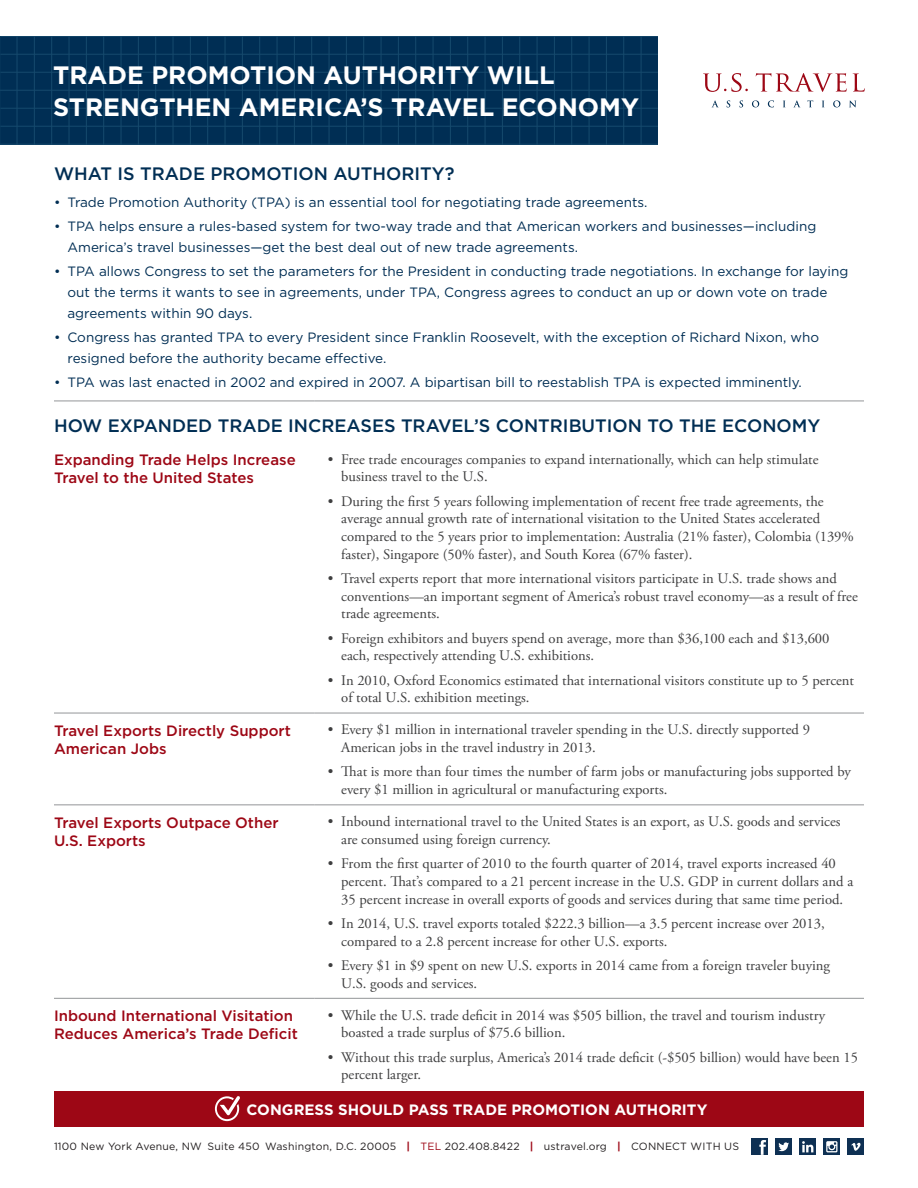
<style>
.page{position:relative;width:918px;height:1188px;background:#fff}
.page>*{position:absolute;margin:0;border:0;box-sizing:border-box;transform-origin:0 0}
.HEADER_TITLE{font:700 25.2px/31.5px "Gotham";color:#fff}
.subhead{font:500 18px "Gotham";color:#002e54}
.Subhead_Subtitle{font:500 15px/18px "Gotham";color:#9d0715}
.Subhead_Subtitle-2{font:700 15px "Gotham";color:#fff}
.t1{font:14.7px/17.7px "Adobe Garamond Pro";color:#3e3e3f}
.t2{font:13.5px/21px "Gotham";color:#002e54}
.address{font:10.5px "Gotham";letter-spacing:.02em;color:#231f20}
.s1{font-weight:700;color:#9d0715}
.s2{color:#9d0715}
</style>
<div class="page">
<svg style="left:703px;top:73px;width:162px;height:19px"></svg>
<svg style="left:712px;top:100px;width:6px;height:7px"></svg>
<svg style="left:727px;top:100px;width:3px;height:7px"></svg>
<svg style="left:739px;top:100px;width:4px;height:7px"></svg>
<svg style="left:752px;top:100px;width:7px;height:7px"></svg>
<svg style="left:768px;top:100px;width:6px;height:7px"></svg>
<svg style="left:783px;top:101px;width:2px;height:6px"></svg>
<svg style="left:794px;top:100px;width:6px;height:7px"></svg>
<svg style="left:807px;top:100px;width:6px;height:7px"></svg>
<svg style="left:822px;top:101px;width:2px;height:6px"></svg>
<svg style="left:833px;top:100px;width:7px;height:7px"></svg>
<svg style="left:849px;top:100px;width:7px;height:7px"></svg>
<div style="left:752px;top:1139px;width:16px;height:16px;background:#0e3053"></div>
<svg style="left:759px;top:1140px;width:7px;height:15px"></svg>
<svg style="left:824px;top:1139px;width:16px;height:16px"></svg>
<svg style="left:826px;top:1141px;width:11px;height:11px"></svg>
<div style="left:848px;top:1139px;width:16px;height:16px;background:#0e3053"></div>
<svg style="left:851px;top:1143px;width:10px;height:8px"></svg>
<div style="left:776px;top:1139px;width:16px;height:16px;background:#0e3053"></div>
<svg style="left:778px;top:1142px;width:11px;height:9px"></svg>
<svg style="left:800px;top:1139px;width:16px;height:16px"></svg>
<svg style="left:802px;top:1141px;width:11px;height:11px"></svg>
<div style="left:0;top:36px;width:658px;height:108px;background:#002e54"></div>
<hr style="left:0;top:144px;width:658px;height:1px;background:#164a6d">
<hr style="left:0;top:126px;width:658px;height:1px;background:#164a6d">
<hr style="left:0;top:108px;width:658px;height:1px;background:#164a6d">
<hr style="left:0;top:90px;width:658px;height:1px;background:#164a6d">
<hr style="left:0;top:72px;width:658px;height:1px;background:#164a6d">
<hr style="left:0;top:54px;width:658px;height:1px;background:#164a6d">
<hr style="left:0;top:36px;width:658px;height:1px;background:#164a6d">
<hr style="left:641px;top:36px;width:1px;height:108px;background:#164a6d">
<hr style="left:623px;top:36px;width:1px;height:108px;background:#164a6d">
<hr style="left:606px;top:36px;width:1px;height:108px;background:#164a6d">
<hr style="left:589px;top:36px;width:1px;height:108px;background:#164a6d">
<hr style="left:571px;top:36px;width:1px;height:108px;background:#164a6d">
<hr style="left:554px;top:36px;width:1px;height:108px;background:#164a6d">
<hr style="left:537px;top:36px;width:1px;height:108px;background:#164a6d">
<hr style="left:519px;top:36px;width:1px;height:108px;background:#164a6d">
<hr style="left:502px;top:36px;width:1px;height:108px;background:#164a6d">
<hr style="left:485px;top:36px;width:1px;height:108px;background:#164a6d">
<hr style="left:467px;top:36px;width:1px;height:108px;background:#164a6d">
<hr style="left:450px;top:36px;width:1px;height:108px;background:#164a6d">
<hr style="left:433px;top:36px;width:1px;height:108px;background:#164a6d">
<hr style="left:415px;top:36px;width:1px;height:108px;background:#164a6d">
<hr style="left:398px;top:36px;width:1px;height:108px;background:#164a6d">
<hr style="left:381px;top:36px;width:1px;height:108px;background:#164a6d">
<hr style="left:363px;top:36px;width:1px;height:108px;background:#164a6d">
<hr style="left:346px;top:36px;width:1px;height:108px;background:#164a6d">
<hr style="left:329px;top:36px;width:1px;height:108px;background:#164a6d">
<hr style="left:311px;top:36px;width:1px;height:108px;background:#164a6d">
<hr style="left:294px;top:36px;width:1px;height:108px;background:#164a6d">
<hr style="left:277px;top:36px;width:1px;height:108px;background:#164a6d">
<hr style="left:259px;top:36px;width:1px;height:108px;background:#164a6d">
<hr style="left:242px;top:36px;width:1px;height:108px;background:#164a6d">
<hr style="left:225px;top:36px;width:1px;height:108px;background:#164a6d">
<hr style="left:207px;top:36px;width:1px;height:108px;background:#164a6d">
<hr style="left:190px;top:36px;width:1px;height:108px;background:#164a6d">
<hr style="left:173px;top:36px;width:1px;height:108px;background:#164a6d">
<hr style="left:155px;top:36px;width:1px;height:108px;background:#164a6d">
<hr style="left:138px;top:36px;width:1px;height:108px;background:#164a6d">
<hr style="left:121px;top:36px;width:1px;height:108px;background:#164a6d">
<hr style="left:103px;top:36px;width:1px;height:108px;background:#164a6d">
<hr style="left:86px;top:36px;width:1px;height:108px;background:#164a6d">
<hr style="left:69px;top:36px;width:1px;height:108px;background:#164a6d">
<hr style="left:51px;top:36px;width:1px;height:108px;background:#164a6d">
<hr style="left:34px;top:36px;width:1px;height:108px;background:#164a6d">
<hr style="left:17px;top:36px;width:1px;height:108px;background:#164a6d">
<hr style="left:0;top:36px;width:1px;height:108px;background:#164a6d">
<hr style="left:54px;top:713px;width:260px;height:1px;background:#939598">
<hr style="left:314px;top:713px;width:550px;height:1px;background:#939598">
<hr style="left:54px;top:401px;width:260px;height:1px;background:#939598">
<hr style="left:314px;top:401px;width:550px;height:1px;background:#939598">
<hr style="left:54px;top:804px;width:260px;height:1px;background:#939598">
<hr style="left:314px;top:804px;width:550px;height:1px;background:#939598">
<hr style="left:54px;top:998px;width:260px;height:1px;background:#939598">
<hr style="left:314px;top:998px;width:550px;height:1px;background:#939598">
<div style="left:54px;top:1091px;width:810px;height:36px;background:#9d0715"></div>
<svg style="left:215px;top:1096px;width:25px;height:25px"></svg>
<p class="HEADER_TITLE" style="left:53px;top:59px;width:587px">TRADE PROMOTION AUTHORITY WILL<br>STRENGTHEN AMERICA’S TRAVEL ECONOMY</p>
<p class="subhead" style="left:54px;top:162px;width:402px">WHAT IS TRADE PROMOTION AUTHORITY?</p>
<p class="t2" style="left:54px;top:192px;width:595px">• Trade Promotion Authority (TPA) is an essential tool for negotiating trade agreements.</p>
<p class="t2" style="left:68px;top:216px;width:750px;text-indent:-14px">• TPA helps ensure a rules-based system for two-way trade and that American workers and businesses—including<br>America’s travel businesses—get the best deal out of new trade agreements.</p>
<p class="t2" style="left:68px;top:261px;width:782px;text-indent:-14px">• TPA allows Congress to set the parameters for the President in conducting trade negotiations. In exchange for laying out the terms it wants to see in agreements, under TPA, Congress agrees to conduct an up or down vote on trade agreements within 90 days.</p>
<p class="t2" style="left:68px;top:327px;width:753px;text-indent:-14px">• Congress has granted TPA to every President since Franklin Roosevelt, with the exception of Richard Nixon, who resigned before the authority became effective.</p>
<p class="t2" style="left:54px;top:372px;width:749px">• TPA was last enacted in 2002 and expired in 2007. A bipartisan bill to reestablish TPA is expected imminently.</p>
<p class="subhead" style="left:54px;top:413px;width:768px">HOW EXPANDED TRADE INCREASES TRAVEL’S CONTRIBUTION TO THE ECONOMY</p>
<p class="Subhead_Subtitle" style="left:54px;top:451px;width:243px">Expanding Trade Helps Increase<br>Travel to the United States</p>
<p class="t1" style="left:341px;top:451px;width:479px;text-indent:-14px">• Free trade encourages companies to expand internationally, which can help stimulate business travel to the U.S.</p>
<p class="t1" style="left:341px;top:493px;width:514px;text-indent:-14px">• During the first 5 years following implementation of recent free trade agreements, the average annual growth rate of international visitation to the United States accelerated compared to the 5 years prior to implementation: Australia (21% faster), Colombia (139% faster), Singapore (50% faster), and South Korea (67% faster).</p>
<p class="t1" style="left:341px;top:570px;width:518px;text-indent:-14px">• Travel experts report that more international visitors participate in U.S. trade shows and conventions—an important segment of America’s robust travel economy—as a result of free trade agreements.</p>
<p class="t1" style="left:341px;top:630px;width:490px;text-indent:-14px">• Foreign exhibitors and buyers spend on average, more than $36,100 each and $13,600 each, respectively attending U.S. exhibitions.</p>
<p class="t1" style="left:341px;top:672px;width:514px;text-indent:-14px">• In 2010, Oxford Economics estimated that international visitors constitute up to 5 percent of total U.S. exhibition meetings.</p>
<p class="Subhead_Subtitle" style="left:54px;top:721px;width:238px">Travel Exports Directly Support<br>American Jobs</p>
<p class="t1" style="left:341px;top:721px;width:470px;text-indent:-14px">• Every $1 million in international traveler spending in the U.S. directly supported 9<br>American jobs in the travel industry in 2013.</p>
<p class="t1" style="left:341px;top:763px;width:511px;text-indent:-14px">• That is more than four times the number of farm jobs or manufacturing jobs supported by every $1 million in agricultural or manufacturing exports.</p>
<p class="Subhead_Subtitle" style="left:54px;top:813px;width:226px">Travel Exports Outpace Other<br>U.S. Exports</p>
<p class="t1" style="left:341px;top:813px;width:501px;text-indent:-14px">• Inbound international travel to the United States is an export, as U.S. goods and services are consumed using foreign currency.</p>
<p class="t1" style="left:341px;top:855px;width:513px;text-indent:-14px">• From the first quarter of 2010 to the fourth quarter of 2014, travel exports increased 40 percent. That’s compared to a 21 percent increase in the U.S. GDP in current dollars and a<br>35 percent increase in overall exports of goods and services during that same time period.</p>
<p class="t1" style="left:341px;top:915px;width:485px;text-indent:-14px">• In 2014, U.S. travel exports totaled $222.3 billion—a 3.5 percent increase over 2013, compared to a 2.8 percent increase for other U.S. exports.</p>
<p class="t1" style="left:341px;top:957px;width:490px;text-indent:-14px">• Every $1 in $9 spent on new U.S. exports in 2014 came from a foreign traveler buying<br>U.S. goods and services.</p>
<p class="Subhead_Subtitle" style="left:54px;top:1007px;width:245px">Inbound International Visitation<br>Reduces America’s Trade Deficit</p>
<p class="t1" style="left:341px;top:1007px;width:486px;text-indent:-14px">• While the U.S. trade deficit in 2014 was $505 billion, the travel and tourism industry boasted a trade surplus of $75.6 billion.</p>
<p class="t1" style="left:341px;top:1049px;width:518px;text-indent:-14px">• Without this trade surplus, America’s 2014 trade deficit (-$505 billion) would have been 15 percent larger.</p>
<p class="Subhead_Subtitle-2" style="left:247px;top:1099px;width:462px">CONGRESS SHOULD PASS TRADE PROMOTION AUTHORITY</p>
<p class="address" style="left:54px;top:1140px;width:687px">1100 New York Avenue, NW Suite 450 Washington, D.C. 20005 <span class="s1">|</span> <span class="s2">TEL</span> 202.408.8422 <span class="s1">|</span> ustravel.org <span class="s1">|</span> CONNECT WITH US</p>
</div>
